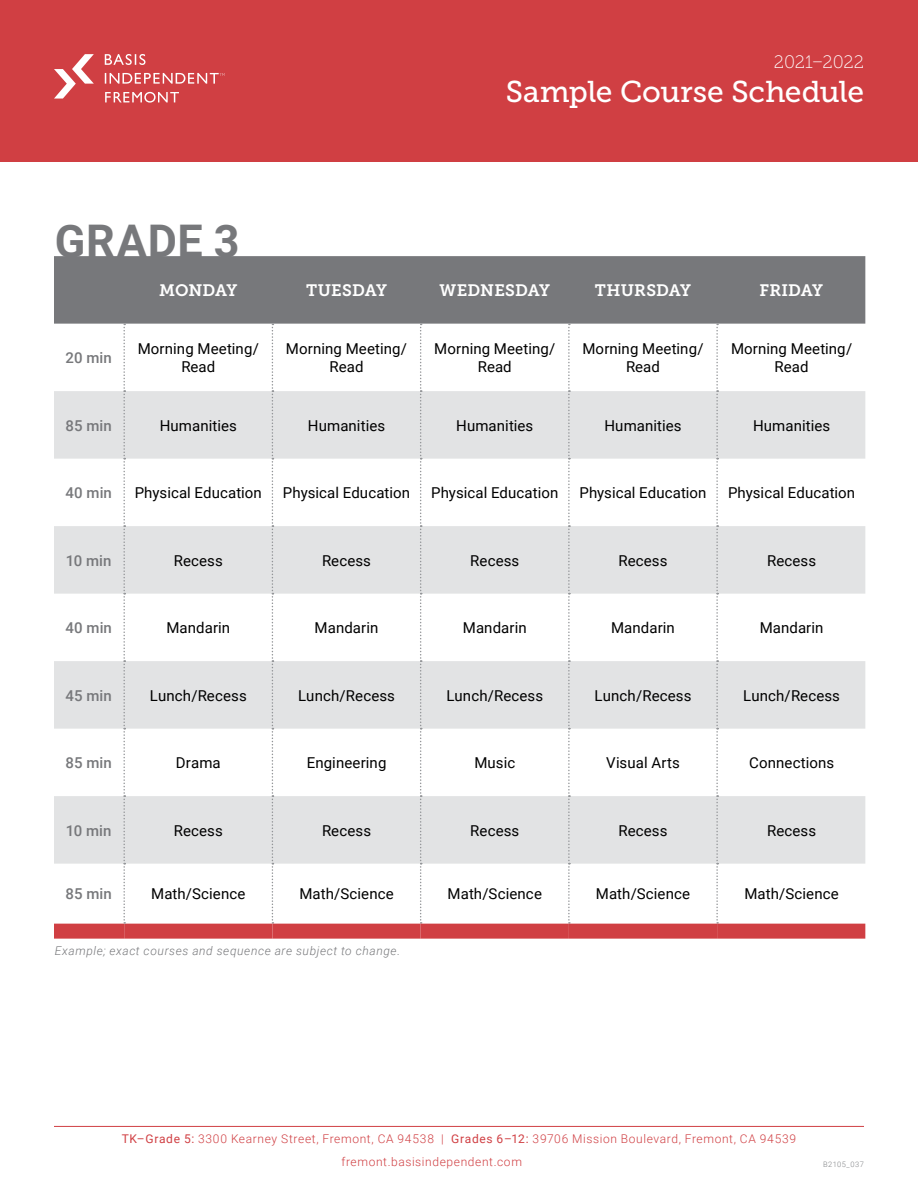
<style>
.page{position:relative;width:918px;height:1188px;background:#fff}
.page>*{position:absolute;margin:0;border:0;box-sizing:border-box;transform-origin:0 0}
.t1{font:700 45px "Roboto";letter-spacing:.02em;color:#77787b}
.t2{font:30px "Museo Slab 500";letter-spacing:-.005em;color:#fff}
.t3{font:18px "Museo Slab 100";letter-spacing:-.005em;color:#fff}
.t4{font:16.5px "Museo Slab 700";letter-spacing:.005em;color:#fff}
.t5{font:15px/18px "Roboto";letter-spacing:.005em;color:#000;text-align:center}
.t6{font:500 15px "Roboto";letter-spacing:.005em;color:#77787b}
.t7{font:300 12px/23px "Roboto";letter-spacing:.05em;color:#d03f43}
.t8{font:italic 300 12px "Roboto";letter-spacing:.05em;color:#77787b}
.t9{font:300 7.5px "Roboto";letter-spacing:.06em;color:#808285}
.s1{font-weight:400}
</style>
<div class="page">
<hr style="left:54px;top:1126px;width:810px;height:1px;background:#d03f43">
<div style="left:0;top:0;width:918px;height:162px;background:#d03f43"></div>
<svg style="left:105px;top:54px;width:40px;height:11px"></svg>
<svg style="left:54px;top:54px;width:40px;height:45px"></svg>
<svg style="left:105px;top:73px;width:120px;height:11px"></svg>
<svg style="left:105px;top:92px;width:74px;height:11px"></svg>
<div style="left:54px;top:256px;width:811px;height:68px;background:#77787b"></div>
<svg style="left:54px;top:391px;width:811px;height:473px;fill:#e2e3e4"></svg>
<svg style="left:272px;top:324px;width:1px;height:600px"></svg>
<svg style="left:420px;top:324px;width:2px;height:600px"></svg>
<svg style="left:568px;top:324px;width:2px;height:600px"></svg>
<svg style="left:716px;top:324px;width:2px;height:600px"></svg>
<div style="left:54px;top:924px;width:70px;height:15px;background:#d03f43"></div>
<div style="left:124px;top:924px;width:148px;height:15px;background:#d03f43"></div>
<div style="left:272px;top:924px;width:149px;height:15px;background:#d03f43"></div>
<div style="left:421px;top:924px;width:148px;height:15px;background:#d03f43"></div>
<div style="left:569px;top:924px;width:148px;height:15px;background:#d03f43"></div>
<div style="left:717px;top:924px;width:148px;height:15px;background:#d03f43"></div>
<svg style="left:123px;top:324px;width:2px;height:600px"></svg>
<h1 class="t1" style="left:55px;top:210px;width:187px">GRADE 3</h1>
<p class="t3" style="left:774px;top:52px;width:92px">2021–2022</p>
<h2 class="t2" style="left:506px;top:75px;width:360px">Sample Course Schedule</h2>
<p class="t4" style="left:159px;top:281px;width:80px">MONDAY</p>
<p class="t4" style="left:306px;top:281px;width:82px">TUESDAY</p>
<p class="t4" style="left:439px;top:281px;width:112px">WEDNESDAY</p>
<p class="t4" style="left:595px;top:281px;width:98px">THURSDAY</p>
<p class="t4" style="left:759px;top:281px;width:65px">FRIDAY</p>
<p class="t6" style="left:66px;top:347px;width:48px">20 min</p>
<p class="t5" style="left:138px;top:339px;width:123px">Morning Meeting/<br>Read</p>
<p class="t5" style="left:286px;top:339px;width:123px">Morning Meeting/<br>Read</p>
<p class="t5" style="left:434px;top:339px;width:123px">Morning Meeting/<br>Read</p>
<p class="t5" style="left:582px;top:339px;width:123px">Morning Meeting/<br>Read</p>
<p class="t5" style="left:731px;top:339px;width:123px">Morning Meeting/<br>Read</p>
<p class="t6" style="left:66px;top:415px;width:48px">85 min</p>
<p class="t5" style="left:160px;top:416px;width:79px">Humanities</p>
<p class="t5" style="left:308px;top:416px;width:79px">Humanities</p>
<p class="t5" style="left:456px;top:416px;width:79px">Humanities</p>
<p class="t5" style="left:604px;top:416px;width:79px">Humanities</p>
<p class="t5" style="left:753px;top:416px;width:79px">Humanities</p>
<p class="t6" style="left:65px;top:482px;width:48px">40 min</p>
<p class="t5" style="left:135px;top:483px;width:129px">Physical Education</p>
<p class="t5" style="left:283px;top:483px;width:129px">Physical Education</p>
<p class="t5" style="left:431px;top:483px;width:129px">Physical Education</p>
<p class="t5" style="left:579px;top:483px;width:129px">Physical Education</p>
<p class="t5" style="left:728px;top:483px;width:129px">Physical Education</p>
<p class="t6" style="left:66px;top:550px;width:47px">10 min</p>
<p class="t5" style="left:174px;top:551px;width:51px">Recess</p>
<p class="t5" style="left:322px;top:551px;width:51px">Recess</p>
<p class="t5" style="left:470px;top:551px;width:51px">Recess</p>
<p class="t5" style="left:618px;top:551px;width:51px">Recess</p>
<p class="t5" style="left:767px;top:551px;width:51px">Recess</p>
<p class="t6" style="left:65px;top:617px;width:48px">40 min</p>
<p class="t5" style="left:166px;top:618px;width:65px">Mandarin</p>
<p class="t5" style="left:315px;top:618px;width:65px">Mandarin</p>
<p class="t5" style="left:463px;top:618px;width:65px">Mandarin</p>
<p class="t5" style="left:611px;top:618px;width:65px">Mandarin</p>
<p class="t5" style="left:760px;top:618px;width:65px">Mandarin</p>
<p class="t6" style="left:65px;top:685px;width:48px">45 min</p>
<p class="t5" style="left:150px;top:686px;width:98px">Lunch/Recess</p>
<p class="t5" style="left:298px;top:686px;width:98px">Lunch/Recess</p>
<p class="t5" style="left:446px;top:686px;width:98px">Lunch/Recess</p>
<p class="t5" style="left:595px;top:686px;width:98px">Lunch/Recess</p>
<p class="t5" style="left:743px;top:686px;width:98px">Lunch/Recess</p>
<p class="t6" style="left:66px;top:752px;width:48px">85 min</p>
<p class="t5" style="left:176px;top:753px;width:46px">Drama</p>
<p class="t5" style="left:307px;top:753px;width:81px">Engineering</p>
<p class="t5" style="left:474px;top:753px;width:42px">Music</p>
<p class="t5" style="left:606px;top:753px;width:75px">Visual Arts</p>
<p class="t5" style="left:749px;top:753px;width:87px">Connections</p>
<p class="t6" style="left:66px;top:820px;width:47px">10 min</p>
<p class="t5" style="left:174px;top:821px;width:51px">Recess</p>
<p class="t5" style="left:322px;top:821px;width:51px">Recess</p>
<p class="t5" style="left:470px;top:821px;width:51px">Recess</p>
<p class="t5" style="left:619px;top:821px;width:51px">Recess</p>
<p class="t5" style="left:767px;top:821px;width:51px">Recess</p>
<p class="t6" style="left:66px;top:883px;width:48px">85 min</p>
<p class="t5" style="left:151px;top:884px;width:96px">Math/Science</p>
<p class="t5" style="left:299px;top:884px;width:96px">Math/Science</p>
<p class="t5" style="left:448px;top:884px;width:96px">Math/Science</p>
<p class="t5" style="left:596px;top:884px;width:96px">Math/Science</p>
<p class="t5" style="left:744px;top:884px;width:96px">Math/Science</p>
<p class="t8" style="left:55px;top:942px;width:347px">Example; exact courses and sequence are subject to change.</p>
<p class="t7" style="left:342px;top:1127px;width:456px;text-indent:-220px"><span class="s1">TK–Grade 5:</span> 3300 Kearney Street, Fremont, CA 94538 | <span class="s1">Grades 6–12:</span> 39706 Mission Boulevard, Fremont, CA 94539 fremont.basisindependent.com</p>
<p class="t9" style="left:823px;top:1159px;width:42px">B2105_037</p>
</div>
